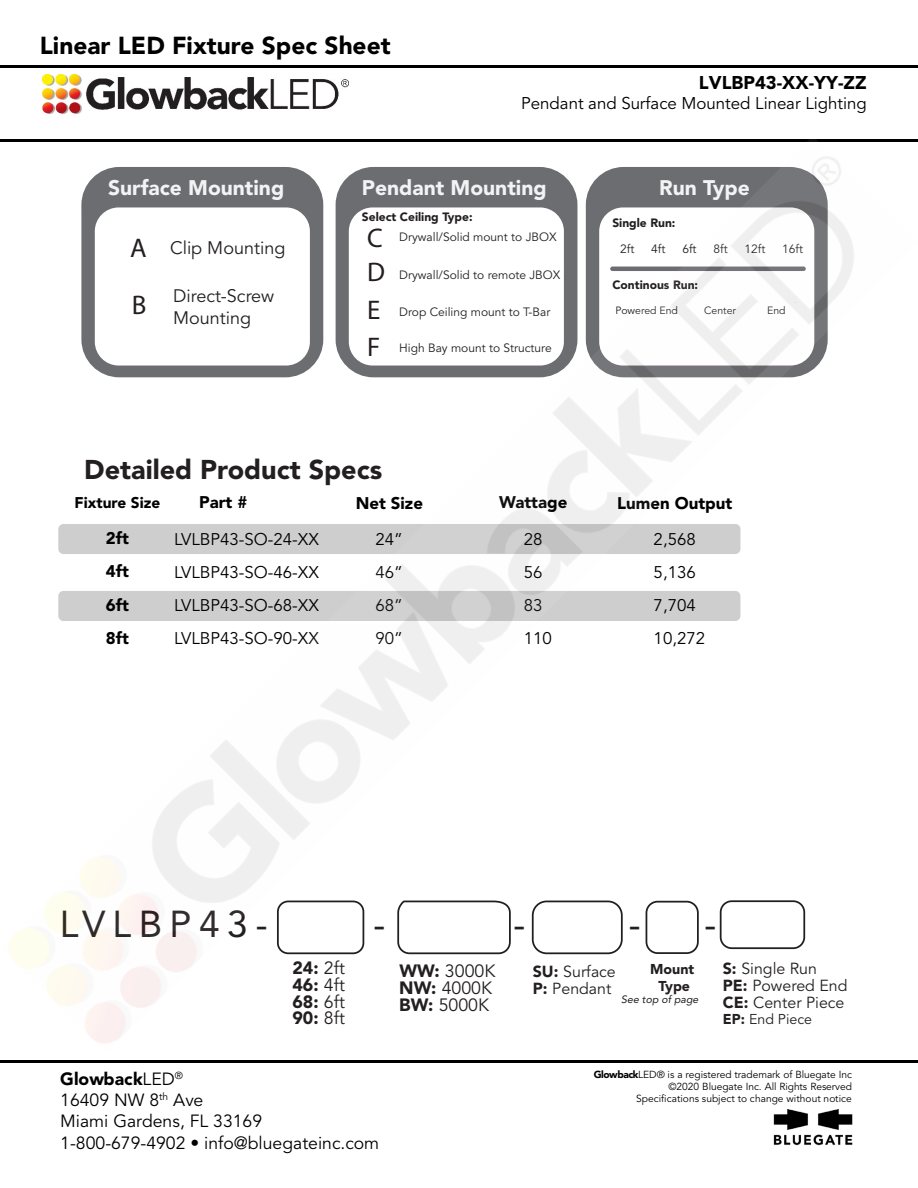
<style>
.page{position:relative;width:918px;height:1188px;background:#fff}
.page>*{position:absolute;margin:0;border:0;box-sizing:border-box;transform-origin:0 0}
.t1{font:37.2px "Avenir LT Std";letter-spacing:.2em;color:#231f20}
.t2{font:900 27px "Avenir LT Std";color:#231f20}
.t3{font:27px/57px "Myriad Pro";color:#231f20}
.t4{font:900 24.45px "Avenir LT Std";color:#000}
.t5{font:900 21px "Avenir LT Std";color:#f2f3f4}
.t6{font:900 18.3px "Avenir LT Std";color:#000}
.t7{font:18px/21.6px "Avenir LT Std";color:#231f20}
.t8{font:900 17.7px/16.8px "Avenir LT Std";color:#231f20;text-align:justify}
.t9{font:17.7px/16.8px "Avenir LT Std";color:#231f20}
.t10{font:17.55px/21.3px "Avenir LT Std";color:#000}
.t11{font:16.95px "Avenir LT Std";color:#000}
.t12{font:16.8px/33px "Avenir LT Std";color:#000}
.t13{font:900 16.8px/33.5px "Avenir LT Std";color:#000;text-align:justify}
.t14{font:15.9px/16.8px "Avenir LT Std";color:#231f20}
.t15{font:900 15.45px "Avenir LT Std";color:#000}
.t16{font:14.25px "Avenir LT Std";color:#231f20}
.t17{font:900 14.25px/17px "Avenir LT Std";color:#231f20;text-align:center}
.t18{font:12px "Avenir LT Std";color:#231f20}
.t19{font:900 12px/25.8px "Avenir LT Std";color:#231f20}
.t20{font:italic 10.65px "Avenir LT Std";color:#231f20}
.t21{font:10.5px "Avenir LT Std";color:#231f20}
.t22{font:10.2px/12.3px "Avenir LT Std";letter-spacing:-.005em;color:#000;text-align:right}
.s1{font-weight:400}
.s2{font-weight:900}
</style>
<div class="page">
<hr style="left:0;top:65px;width:918px;height:2px;background:#000">
<img style="left:42px;top:74px;width:306px;height:40px">
<hr style="left:0;top:1061px;width:918px;height:2px;background:#000">
<img style="left:774px;top:1110px;width:78px;height:36px">
<img style="left:0;top:139px;width:918px;height:904px">
<p class="t4" style="left:40px;top:31px;width:352px">Linear LED Fixture Spec Sheet</p>
<p class="t6" style="left:699px;top:72px;width:169px">LVLBP43-XX-YY-ZZ</p>
<p class="t11" style="left:521px;top:94px;width:347px">Pendant and Surface Mounted Linear Lighting</p>
<p class="t5" style="left:108px;top:175px;width:178px">Surface Mounting</p>
<p class="t3" style="left:130px;top:219px;width:18px">A<br>B</p>
<p class="t7" style="left:170px;top:238px;width:117px">Clip Mounting</p>
<p class="t7" style="left:173px;top:286px;width:103px">Direct-Screw<br>Mounting</p>
<p class="t5" style="left:362px;top:175px;width:186px">Pendant Mounting</p>
<p class="t18" style="left:399px;top:230px;width:159px">Drywall/Solid mount to JBOX</p>
<p class="t18" style="left:399px;top:268px;width:163px">Drywall/Solid to remote JBOX</p>
<p class="t19" style="left:362px;top:204px;width:112px">Select Ceiling Type:</p>
<p class="t3" style="left:367px;top:220px;width:19px;line-height:34.5px">C<br>D</p>
<p class="t3" style="left:367px;top:292px;width:15px;line-height:36.3px">E<br>F</p>
<p class="t18" style="left:399px;top:305px;width:153px">Drop Ceiling mount to T-Bar</p>
<p class="t18" style="left:399px;top:341px;width:154px">High Bay mount to Structure</p>
<p class="t2" style="left:84px;top:453px;width:300px">Detailed Product Specs</p>
<p class="t5" style="left:659px;top:175px;width:92px">Run Type</p>
<p class="t19" style="left:620px;top:210px;width:57px;text-indent:-8px">Single Run:<br><span class="s1">2ft</span></p>
<p class="t18" style="left:651px;top:242px;width:16px">4ft</p>
<p class="t18" style="left:682px;top:242px;width:16px">6ft</p>
<p class="t18" style="left:713px;top:242px;width:16px">8ft</p>
<p class="t18" style="left:745px;top:242px;width:22px">12ft</p>
<p class="t18" style="left:782px;top:242px;width:22px">16ft</p>
<p class="t19" style="left:612px;top:272px;width:87px">Continous Run:</p>
<p class="t21" style="left:615px;top:304px;width:64px">Powered End</p>
<p class="t21" style="left:704px;top:304px;width:33px">Center</p>
<p class="t21" style="left:767px;top:304px;width:20px">End</p>
<p class="t15" style="left:75px;top:493px;width:87px">Fixture Size</p>
<p class="t13" style="left:199px;top:485px;width:50px">Part #</p>
<p class="t13" style="left:356px;top:486px;width:69px">Net Size</p>
<p class="t13" style="left:499px;top:485px;width:70px">Wattage</p>
<p class="t13" style="left:617px;top:486px;width:117px">Lumen Output</p>
<p class="t12" style="left:174px;top:523px;width:146px">LVLBP43-SO-24-XX</p>
<p class="t12" style="left:376px;top:523px;width:29px">24”</p>
<p class="t12" style="left:524px;top:523px;width:30px">28<br>56<br>83<br>110</p>
<p class="t12" style="left:654px;top:523px;width:53px">2,568<br>5,136<br>7,704<br>10,272</p>
<p class="t13" style="left:106px;top:521px;width:25px">2ft 4ft 6ft 8ft</p>
<p class="t12" style="left:174px;top:556px;width:146px;text-align:justify">LVLBP43-SO-46-XX LVLBP43-SO-68-XX LVLBP43-SO-90-XX</p>
<p class="t12" style="left:376px;top:556px;width:29px;text-align:justify">46” 68” 90”</p>
<p class="t1" style="left:60px;top:903px;width:209px">LVLBP43-</p>
<p class="t8" style="left:292px;top:959px;width:54px">24: <span class="s1">2ft </span>46: <span class="s1">4ft </span>68: <span class="s1">6ft </span>90: <span class="s1">8ft</span></p>
<p class="t9" style="left:399px;top:964px;width:98px"><span class="s2">WW:</span> 3000K<br><span class="s2">NW:</span> 4000K<br><span class="s2">BW:</span> 5000K</p>
<p class="t14" style="left:533px;top:964px;width:85px"><span class="s2">SU:</span> Surface<br><span class="s2">P:</span> Pendant</p>
<p class="t17" style="left:650px;top:961px;width:46px">Mount<br>Type</p>
<p class="t20" style="left:621px;top:993px;width:79px">See top of page</p>
<p class="t14" style="left:723px;top:961px;width:126px"><span class="s2">S:</span> Single Run<br><span class="s2">PE:</span> Powered End<br><span class="s2">CE:</span> Center Piece</p>
<p class="t16" style="left:723px;top:1011px;width:91px"><span class="s2">EP:</span> End Piece</p>
<p class="t10" style="left:60px;top:1069px;width:321px"><span class="s2">Glowback</span>LED<sup>®<br></sup>16409 NW 8<sup>th</sup> Ave<br>Miami Gardens, FL 33169<br>1-800-679-4902 • info@bluegateinc.com</p>
<p class="t22" style="left:594px;top:1068px;width:260px"><span class="s2">Glowback</span>LED® is a registered trademark of Bluegate Inc ©2020 Bluegate Inc. All Rights Reserved<br>Specifications subject to change without notice</p>
</div>
